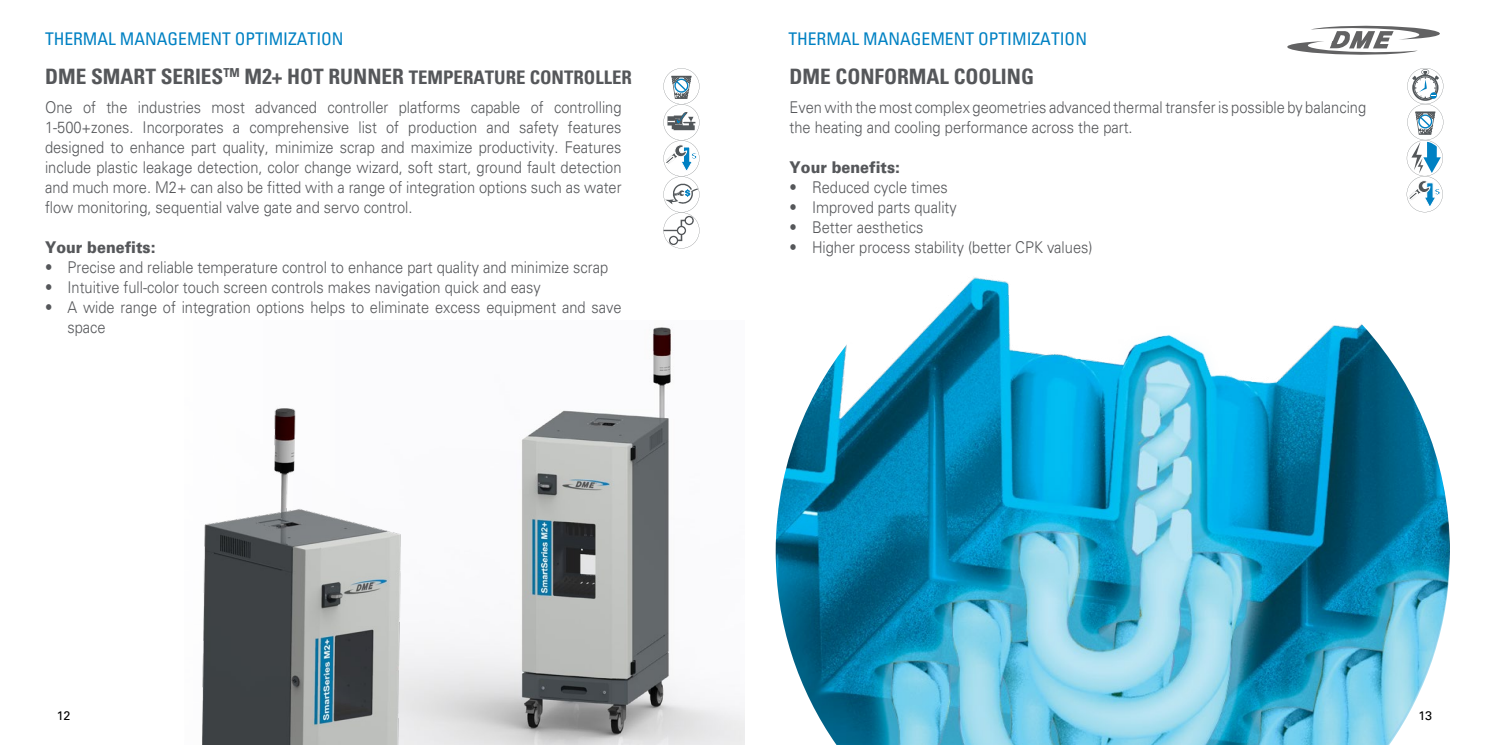
<style>
.page{position:relative;width:1489px;height:745px;background:#fff}
.page>*{position:absolute;margin:0;border:0;box-sizing:border-box;transform-origin:0 0}
.t1{font:700 condensed 21.25px "Univers LT Pro";color:#55575a}
.t2{font:condensed 17.5px "Univers LT Pro";color:#0081c3}
.t3{font:300 16.25px/20px "Univers LT Pro 45";color:#55575a;scale:.9 1}
.t4{font:900 16.25px "Univers LT Pro 75";color:#55575a;scale:.9 1}
.t5{font:12.5px "Univers LT Pro 55 Roman";color:#000}
.s1{font-size:18.75px}
</style>
<div class="page">
<svg style="left:1287px;top:25px;width:153px;height:30px"></svg>
<img style="left:775px;top:277px;width:674px;height:467px">
<img style="left:422px;top:327px;width:322px;height:417px">
<img style="left:202px;top:408px;width:220px;height:336px">
<svg style="left:1406px;top:68px;width:37px;height:144px"></svg>
<svg style="left:663px;top:68px;width:36px;height:180px"></svg>
<p class="t2" style="left:45px;top:28px;width:300px">THERMAL MANAGEMENT OPTIMIZATION</p>
<p class="t1" style="left:45px;top:63px;width:588px">DME SMART SERIES<sup>TM</sup> M2+ HOT RUNNER <span class="s1">TEMPERATURE CONTROLLER</span></p>
<p class="t3" style="left:45px;top:97px;width:642px;text-align:justify">One of the industries most advanced controller platforms capable of controlling 1-500+zones. Incorporates a comprehensive list of production and safety features designed to enhance part quality, minimize scrap and maximize productivity. Features include plastic leakage detection, color change wizard, soft start, ground fault detection and much more. M2+ can also be fitted with a range of integration options such as water flow monitoring, sequential valve gate and servo control.</p>
<p class="t4" style="left:45px;top:236px;width:124px">Your benefits:</p>
<p class="t3" style="left:45px;top:257px;width:627px">• Precise and reliable temperature control to enhance part quality and minimize scrap</p>
<p class="t3" style="left:45px;top:277px;width:552px">• Intuitive full-color touch screen controls makes navigation quick and easy</p>
<p class="t3" style="left:68px;top:297px;width:617px;text-indent:-22px">• A wide range of integration options helps to eliminate excess equipment and save space</p>
<p class="t2" style="left:788px;top:28px;width:300px">THERMAL MANAGEMENT OPTIMIZATION</p>
<p class="t1" style="left:789px;top:63px;width:246px">DME CONFORMAL COOLING</p>
<p class="t3" style="left:789px;top:97px;width:642px">Even with the most complex geometries advanced thermal transfer is possible by balancing the heating and cooling performance across the part.</p>
<p class="t4" style="left:789px;top:156px;width:124px">Your benefits:</p>
<p class="t3" style="left:789px;top:177px;width:177px">• Reduced cycle times</p>
<p class="t3" style="left:789px;top:197px;width:187px">• Improved parts quality</p>
<p class="t3" style="left:789px;top:217px;width:150px">• Better aesthetics</p>
<p class="t3" style="left:789px;top:237px;width:338px">• Higher process stability (better CPK values)</p>
<p class="t5" style="left:57px;top:706px;width:15px">12</p>
<p class="t5" style="left:1418px;top:706px;width:15px">13</p>
</div>
